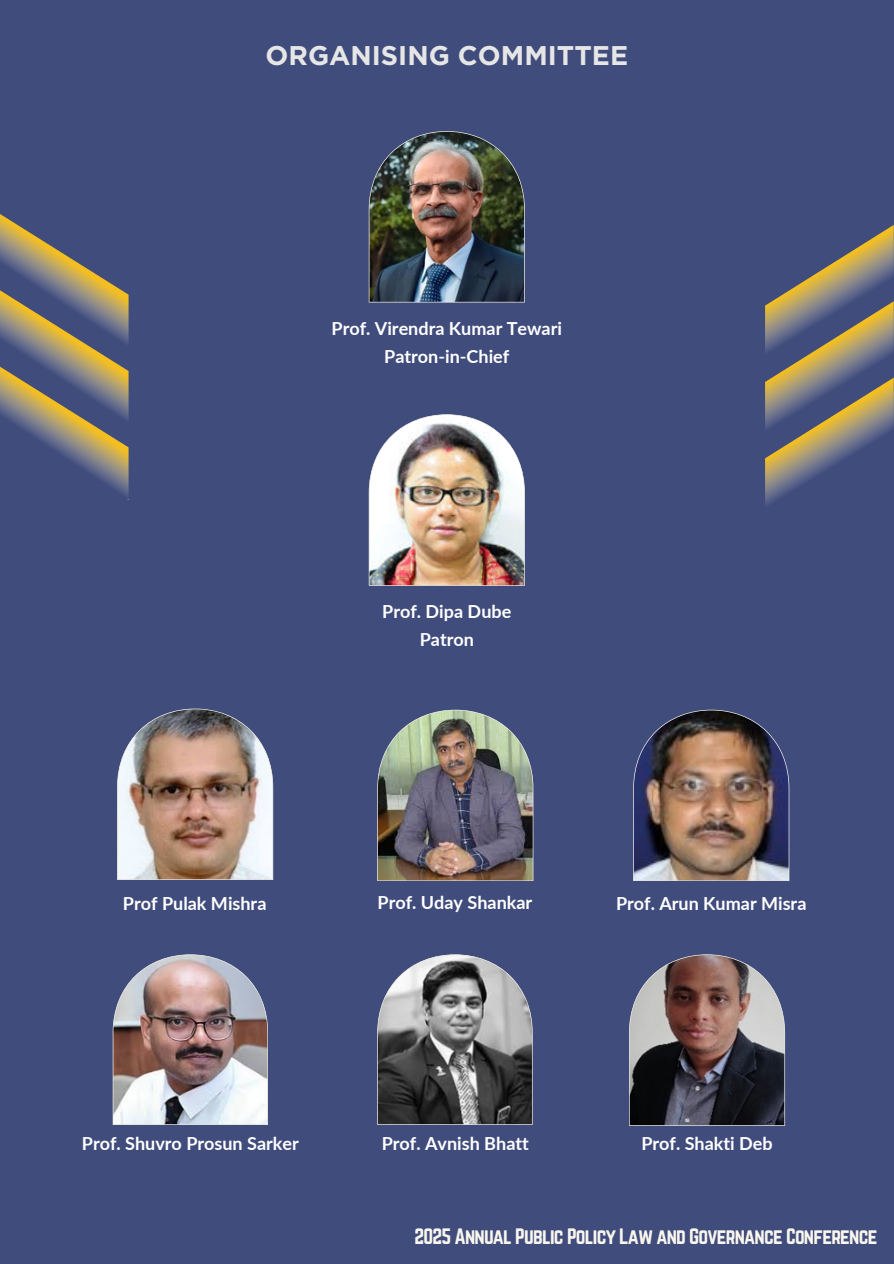
<style>
.page{position:relative;width:894px;height:1264px;background:#fff}
.page>*{position:absolute;margin:0;border:0;box-sizing:border-box;transform-origin:0 0}
.t1{font:700 27px "Gotham";color:#e6e6e6}
.t2{font:19.5px "Norwester";letter-spacing:-.04em;color:#f9f6ed}
.t3{font:700 18px "Lato";color:#fff}
</style>
<div class="page">
<div style="left:0;top:0;width:893px;height:1263px;background:#404c7c"></div>
<svg style="left:377px;top:954px;width:155px;height:170px"></svg>
<img style="left:113px;top:954px;width:155px;height:170px">
<svg style="left:629px;top:954px;width:155px;height:171px"></svg>
<img style="left:117px;top:708px;width:156px;height:172px">
<img style="left:377px;top:709px;width:156px;height:172px">
<img style="left:633px;top:709px;width:156px;height:172px">
<img style="left:368px;top:414px;width:156px;height:171px">
<img style="left:368px;top:131px;width:156px;height:171px">
<svg style="left:0;top:214px;width:128px;height:282px"></svg>
<svg style="left:765px;top:225px;width:129px;height:285px"></svg>
<p class="t1" style="left:265px;top:39px;width:364px">ORGANISING COMMITTEE</p>
<h2 class="t3" style="left:331px;top:317px;width:232px">Prof. Virendra Kumar Tewari</h2>
<p class="t3" style="left:384px;top:345px;width:127px">Patron-in-Chief</p>
<h2 class="t3" style="left:382px;top:600px;width:130px">Prof. Dipa Dube</h2>
<p class="t3" style="left:419px;top:628px;width:56px">Patron</p>
<h2 class="t3" style="left:123px;top:892px;width:145px">Prof Pulak Mishra</h2>
<p class="t3" style="left:377px;top:891px;width:156px">Prof. Uday Shankar</p>
<h2 class="t3" style="left:616px;top:892px;width:192px">Prof. Arun Kumar Misra</h2>
<p class="t3" style="left:82px;top:1132px;width:218px">Prof. Shuvro Prosun Sarker</p>
<h2 class="t3" style="left:381px;top:1132px;width:148px">Prof. Avnish Bhatt</h2>
<p class="t3" style="left:641px;top:1132px;width:133px">Prof. Shakti Deb</p>
<p class="t2" style="left:414px;top:1224px;width:464px">2025 Annual Public Policy Law and Governance Conference</p>
</div>
